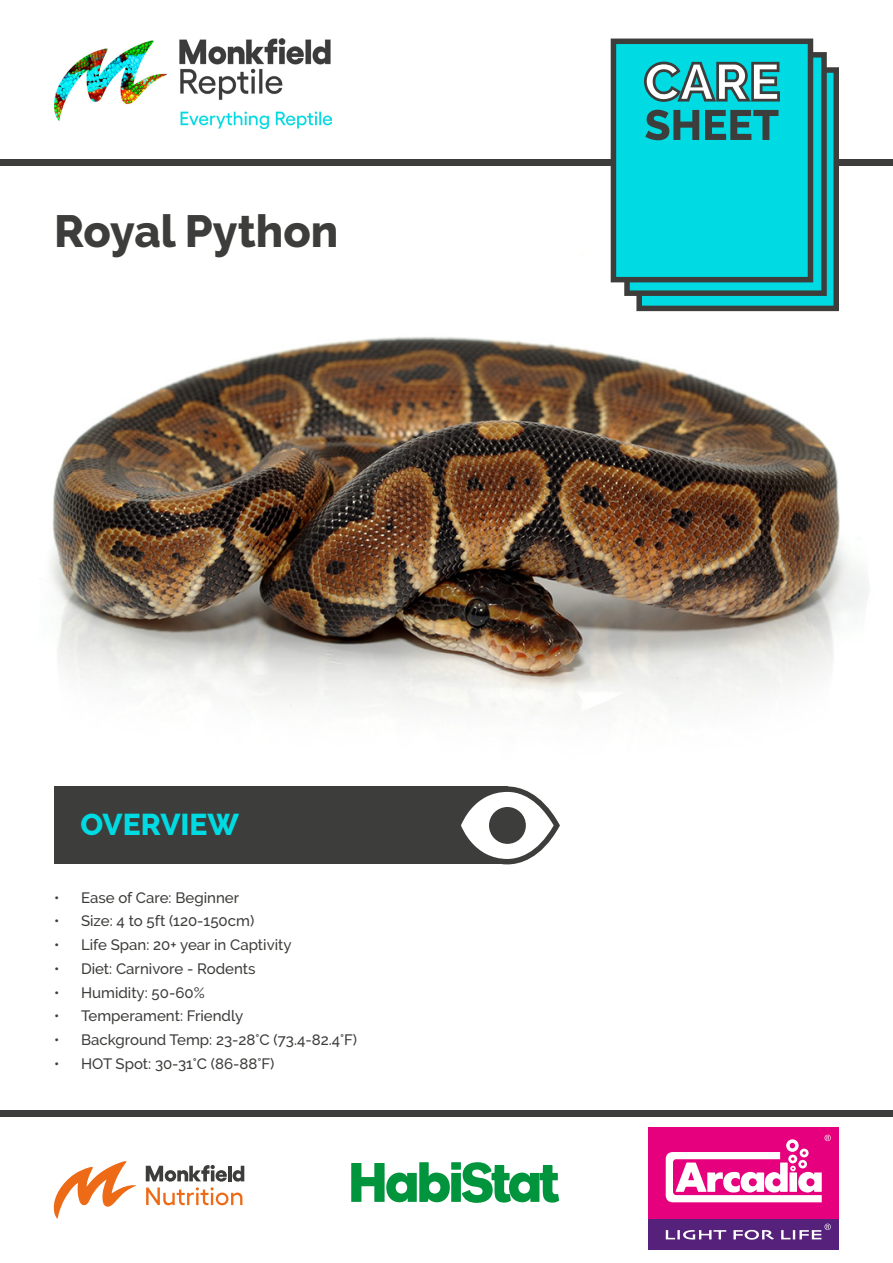
<style>
.page{position:relative;width:893px;height:1263px;background:#fff}
.page>*{position:absolute;margin:0;border:0;box-sizing:border-box;transform-origin:0 0}
.t1{font:800 45px "Raleway";color:#3d3d3b}
.t2{font:800 30px "Raleway";color:#00dbe3}
.t3{font:500 15px "Raleway";color:#3d3d3b}
</style>
<div class="page">
<img style="left:24px;top:141px;width:849px;height:575px">
<div style="left:54px;top:786px;width:454px;height:78px;background:#3d3d3b"></div>
<div style="left:0;top:1110px;width:893px;height:6px;background:#3d3d3b"></div>
<div style="left:0;top:160px;width:893px;height:6px;background:#3d3d3b"></div>
<svg style="left:351px;top:1162px;width:208px;height:41px"></svg>
<svg style="left:461px;top:786px;width:99px;height:78px"></svg>
<div style="left:489px;top:807px;width:37px;height:37px;background:#3d3d3b;border-radius:50%"></div>
<svg style="left:636px;top:67px;width:203px;height:244px;background:#1a979a"></svg>
<svg style="left:624px;top:52px;width:203px;height:244px;background:#1a9599"></svg>
<svg style="left:611px;top:39px;width:202px;height:243px;background:#06c8cf"></svg>
<svg style="left:644px;top:62px;width:136px;height:40px"></svg>
<svg style="left:645px;top:110px;width:54px;height:30px;background:#228183"></svg>
<svg style="left:705px;top:110px;width:73px;height:30px;background:#218486"></svg>
<img style="left:54px;top:39px;width:278px;height:89px">
<svg style="left:146px;top:1165px;width:81px;height:16px"></svg>
<hr style="left:228px;top:1166px;width:4px;height:15px;background:#3d3d3b">
<svg style="left:233px;top:1166px;width:11px;height:15px"></svg>
<svg style="left:146px;top:1187px;width:96px;height:18px"></svg>
<svg style="left:53px;top:1161px;width:84px;height:58px"></svg>
<div style="left:648px;top:1127px;width:191px;height:92px;background:#e6007d"></div>
<div style="left:648px;top:1219px;width:191px;height:31px;background:#56217a"></div>
<svg style="left:666px;top:1135px;width:165px;height:67px"></svg>
<svg style="left:666px;top:1230px;width:60px;height:9px"></svg>
<svg style="left:733px;top:1230px;width:41px;height:10px"></svg>
<svg style="left:781px;top:1223px;width:50px;height:16px"></svg>
<p class="t1" style="left:54px;top:206px;width:286px">Royal Python</p>
<p class="t2" style="left:81px;top:807px;width:160px">OVERVIEW</p>
<p class="t3" style="left:54px;top:889px;width:187px">• Ease of Care: Beginner</p>
<p class="t3" style="left:54px;top:912px;width:202px">• Size: 4 to 5ft (120-150cm)</p>
<p class="t3" style="left:54px;top:936px;width:239px">• Life Span: 20+ year in Captivity</p>
<p class="t3" style="left:54px;top:960px;width:203px">• Diet: Carnivore - Rodents</p>
<p class="t3" style="left:54px;top:984px;width:152px">• Humidity: 50-60%</p>
<p class="t3" style="left:54px;top:1007px;width:191px">• Temperament: Friendly</p>
<p class="t3" style="left:54px;top:1031px;width:305px">• Background Temp: 23-28°C (73.4-82.4°F)</p>
<p class="t3" style="left:54px;top:1055px;width:222px">• HOT Spot: 30-31°C (86-88°F)</p>
</div>
